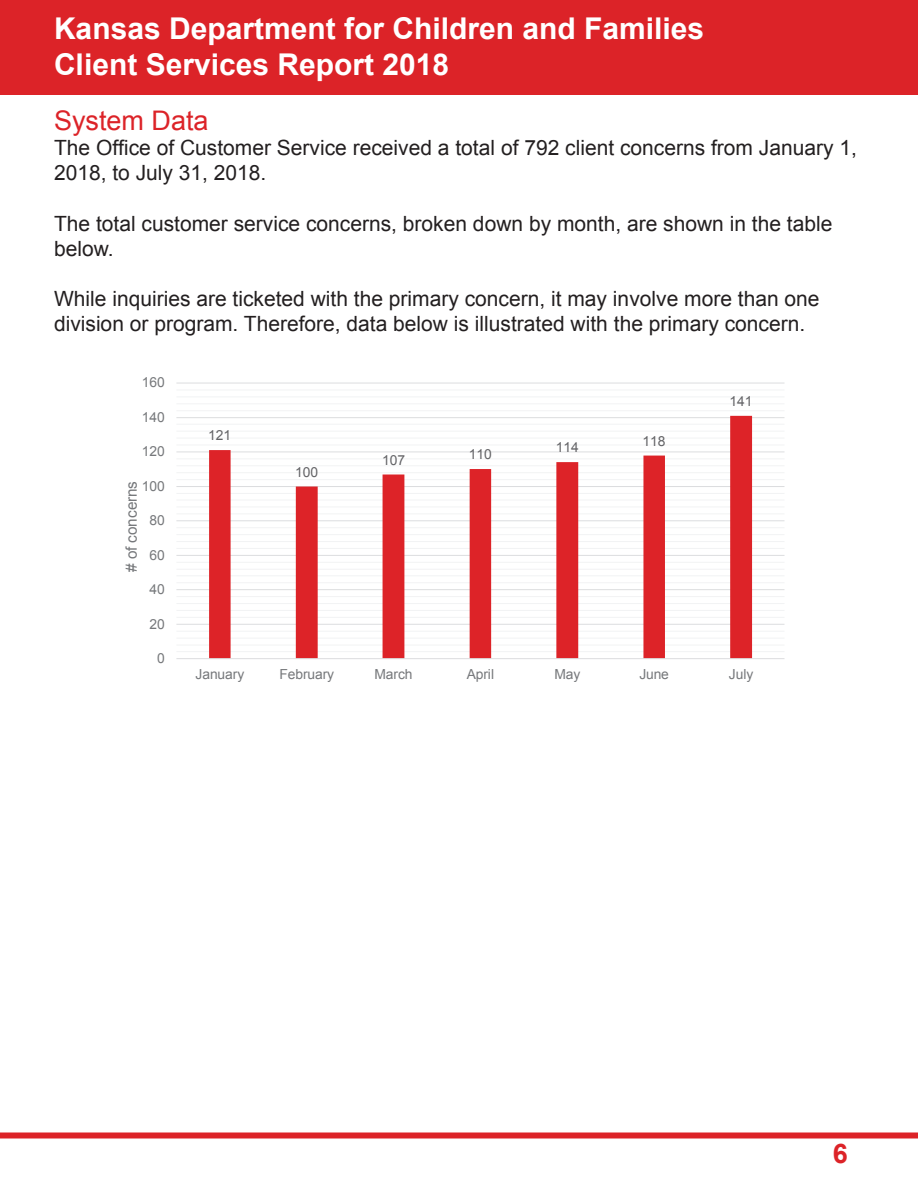
<style>
.page{position:relative;width:918px;height:1188px;background:#fff}
.page>*{position:absolute;margin:0;border:0;box-sizing:border-box;transform-origin:0 0}
.t1{font:700 30px/36px "Arial";color:#fff}
.t2{font:27px "Arial";color:#dc2328}
.t3{font:700 27px "Arial";color:#dc2328}
.t4{font:21px/25.2px "Arial";color:#231f20}
.t5{font:15.3px "Arial";letter-spacing:-.01em;color:#76787b}
.t6{font:13.8px "Arial";letter-spacing:-.005em;color:#76787b}
.t7{font:13.8px "Arial";letter-spacing:-.005em;color:#636366}
</style>
<div class="page">
<div style="left:0;top:0;width:918px;height:94px;background:#dc2328"></div>
<div style="left:0;top:1132px;width:918px;height:6px;background:#dc2328"></div>
<svg style="left:176px;top:382px;width:609px;height:277px"></svg>
<h1 class="t1" style="left:54px;top:11px;width:652px">Kansas Department for Children and Families<br>Client Services Report 2018</h1>
<h1 class="t2" style="left:54px;top:103px;width:156px">System Data</h1>
<p class="t4" style="left:54px;top:135px;width:804px">The Office of Customer Service received a total of 792 client concerns from January 1,<br>2018, to July 31, 2018.</p>
<p class="t4" style="left:54px;top:211px;width:780px">The total customer service concerns, broken down by month, are shown in the table below.</p>
<p class="t4" style="left:54px;top:286px;width:767px">While inquiries are ticketed with the primary concern, it may involve more than one division or program. Therefore, data below is illustrated with the primary concern.</p>
<p class="t6" style="left:142px;top:373px;width:25px">160</p>
<p class="t6" style="left:142px;top:408px;width:25px">140</p>
<p class="t6" style="left:142px;top:442px;width:25px">120</p>
<p class="t6" style="left:142px;top:477px;width:25px">100</p>
<p class="t5" style="left:121px;top:572px;width:93px;rotate:-90deg"># of concerns</p>
<p class="t6" style="left:149px;top:511px;width:17px">80</p>
<p class="t6" style="left:149px;top:546px;width:17px">60</p>
<p class="t6" style="left:149px;top:580px;width:17px">40</p>
<p class="t6" style="left:149px;top:615px;width:17px">20</p>
<p class="t6" style="left:157px;top:649px;width:9px">0</p>
<p class="t7" style="left:208px;top:427px;width:25px">121</p>
<p class="t7" style="left:295px;top:463px;width:25px">100</p>
<p class="t7" style="left:382px;top:451px;width:25px">107</p>
<p class="t7" style="left:469px;top:445px;width:25px">110</p>
<p class="t7" style="left:556px;top:439px;width:25px">114</p>
<p class="t7" style="left:643px;top:432px;width:25px">118</p>
<p class="t7" style="left:729px;top:392px;width:25px">141</p>
<p class="t6" style="left:196px;top:665px;width:50px">January</p>
<p class="t6" style="left:279px;top:665px;width:56px">February</p>
<p class="t6" style="left:375px;top:665px;width:39px">March</p>
<p class="t6" style="left:467px;top:665px;width:29px">April</p>
<p class="t6" style="left:554px;top:665px;width:27px">May</p>
<p class="t6" style="left:639px;top:665px;width:31px">June</p>
<p class="t6" style="left:729px;top:665px;width:26px">July</p>
<p class="t3" style="left:833px;top:1136px;width:17px">6</p>
</div>
